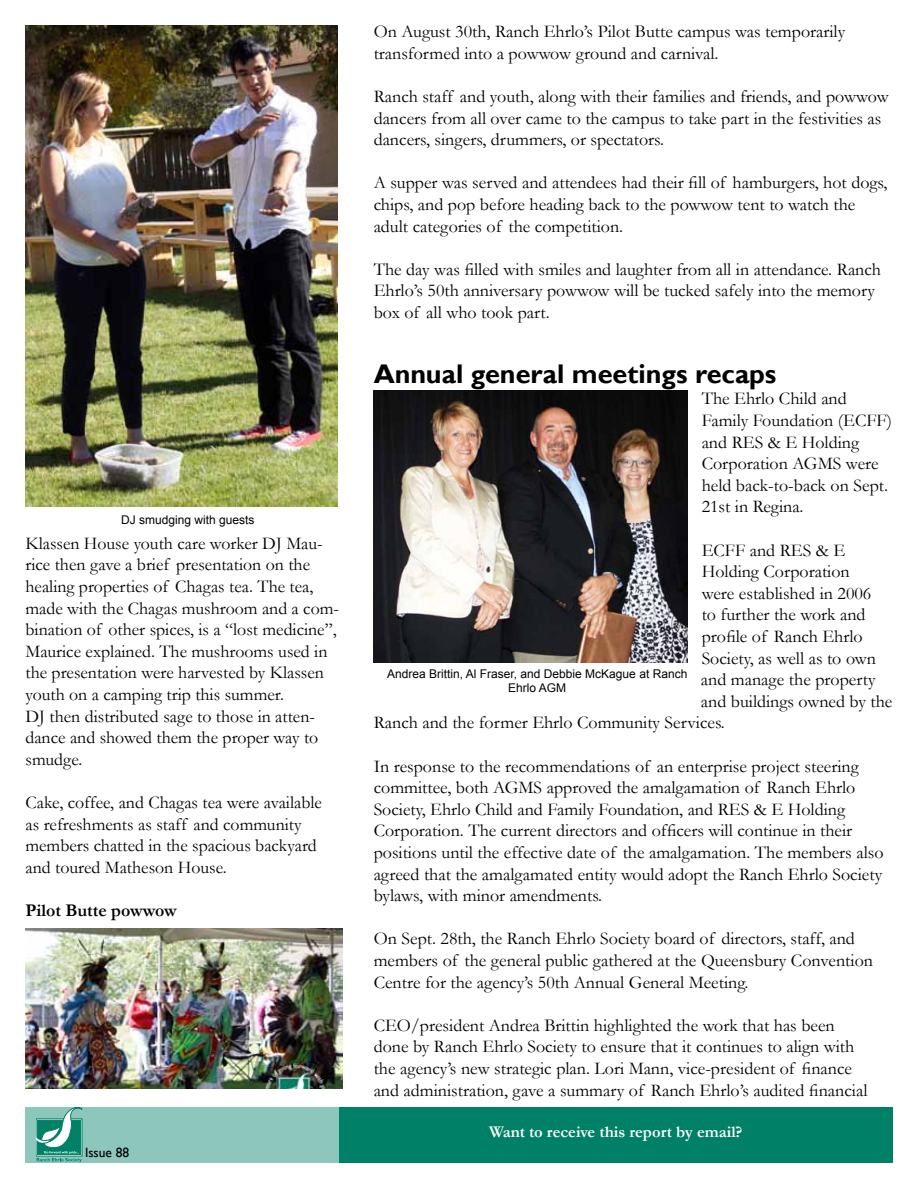
<style>
.page{position:relative;width:918px;height:1188px;background:#fff}
.page>*{position:absolute;margin:0;border:0;box-sizing:border-box;transform-origin:0 0}
.t1{font:700 27px "Gill Sans";color:#000}
.t2{font:18px/21.6px "Garamond";color:#000}
.t3{font:700 18px "Garamond";color:#000}
.t4{font:700 16.5px "Garamond";color:#fff}
.t5{font:13.5px "Gill Sans";color:#000}
.t6{font:12px/14.4px "Arial";color:#000;text-align:center}
</style>
<div class="page">
<div style="left:26px;top:1107px;width:866px;height:55px;background:#8dc6bb"></div>
<svg style="left:36px;top:1107px;width:46px;height:55px"></svg>
<div style="left:339px;top:1107px;width:553px;height:55px;background:#008066"></div>
<img style="left:373px;top:391px;width:314px;height:272px">
<img style="left:26px;top:26px;width:311px;height:481px">
<img style="left:26px;top:929px;width:317px;height:160px">
<p class="t6" style="left:121px;top:512px;width:135px">DJ smudging with guests</p>
<p class="t2" style="left:26px;top:532px;width:315px">Klassen House youth care worker DJ Mau&shy;rice then gave a brief presentation on the healing properties of Chagas tea. The tea, made with the Chagas mushroom and a com&shy;bination of other spices, is a “lost medicine”, Maurice explained. The mushrooms used in the presentation were harvested by Klassen youth on a camping trip this summer.<br>DJ then distributed sage to those in atten&shy;dance and showed them the proper way to smudge.</p>
<p class="t2" style="left:26px;top:791px;width:298px">Cake, coffee, and Chagas tea were available as refreshments as staff and community members chatted in the spacious backyard and toured Matheson House.</p>
<p class="t3" style="left:26px;top:898px;width:153px">Pilot Butte powwow</p>
<p class="t5" style="left:85px;top:1145px;width:46px">Issue 88</p>
<p class="t2" style="left:374px;top:20px;width:473px">On August 30th, Ranch Ehrlo’s Pilot Butte campus was temporarily transformed into a powwow ground and carnival.</p>
<p class="t2" style="left:374px;top:85px;width:517px">Ranch staff and youth, along with their families and friends, and powwow dancers from all over came to the campus to take part in the festivities as dancers, singers, drummers, or spectators.</p>
<p class="t2" style="left:374px;top:172px;width:515px">A supper was served and attendees had their fill of hamburgers, hot dogs, chips, and pop before heading back to the powwow tent to watch the adult categories of the competition.</p>
<p class="t2" style="left:374px;top:258px;width:509px">The day was filled with smiles and laughter from all in attendance. Ranch<br>Ehrlo’s 50th anniversary powwow will be tucked safely into the memory box of all who took part.</p>
<h1 class="t1" style="left:374px;top:358px;width:404px">Annual general meetings recaps</h1>
<p class="t2" style="left:702px;top:388px;width:192px">The Ehrlo Child and<br>Family Foundation (ECFF) and RES &amp; E Holding<br>Corporation AGMS were held back-to-back on Sept.<br>21st in Regina.</p>
<p class="t2" style="left:702px;top:539px;width:145px">ECFF and RES &amp; E</p>
<p class="t2" style="left:702px;top:560px;width:150px">Holding Corporation</p>
<p class="t2" style="left:702px;top:582px;width:171px">were established in 2006</p>
<p class="t2" style="left:702px;top:604px;width:165px">to further the work and</p>
<p class="t2" style="left:702px;top:625px;width:163px">profile of Ranch Ehrlo</p>
<p class="t2" style="left:702px;top:647px;width:176px">Society, as well as to own</p>
<p class="t2" style="left:701px;top:668px;width:176px">and manage the property</p>
<p class="t2" style="left:701px;top:690px;width:193px">and buildings owned by the</p>
<p class="t2" style="left:374px;top:712px;width:353px">Ranch and the former Ehrlo Community Services.</p>
<p class="t2" style="left:374px;top:755px;width:511px">In response to the recommendations of an enterprise project steering committee, both AGMS approved the amalgamation of Ranch Ehrlo Society, Ehrlo Child and Family Foundation, and RES &amp; E Holding Corporation. The current directors and officers will continue in their positions until the effective date of the amalgamation. The members also agreed that the amalgamated entity would adopt the Ranch Ehrlo Society bylaws, with minor amendments.</p>
<p class="t2" style="left:374px;top:928px;width:501px">On Sept. 28th, the Ranch Ehrlo Society board of directors, staff, and members of the general public gathered at the Queensbury Convention<br>Centre for the agency’s 50th Annual General Meeting.</p>
<p class="t2" style="left:374px;top:1014px;width:495px">CEO/president Andrea Brittin highlighted the work that has been done by Ranch Ehrlo Society to ensure that it continues to align with the agency’s new strategic plan. Lori Mann, vice-president of finance and administration, gave a summary of Ranch Ehrlo’s audited financial</p>
<p class="t6" style="left:387px;top:666px;width:302px">Andrea Brittin, Al Fraser, and Debbie McKague at Ranch<br>Ehrlo AGM</p>
<p class="t4" style="left:489px;top:1121px;width:255px">Want to receive this report by email?</p>
</div>
